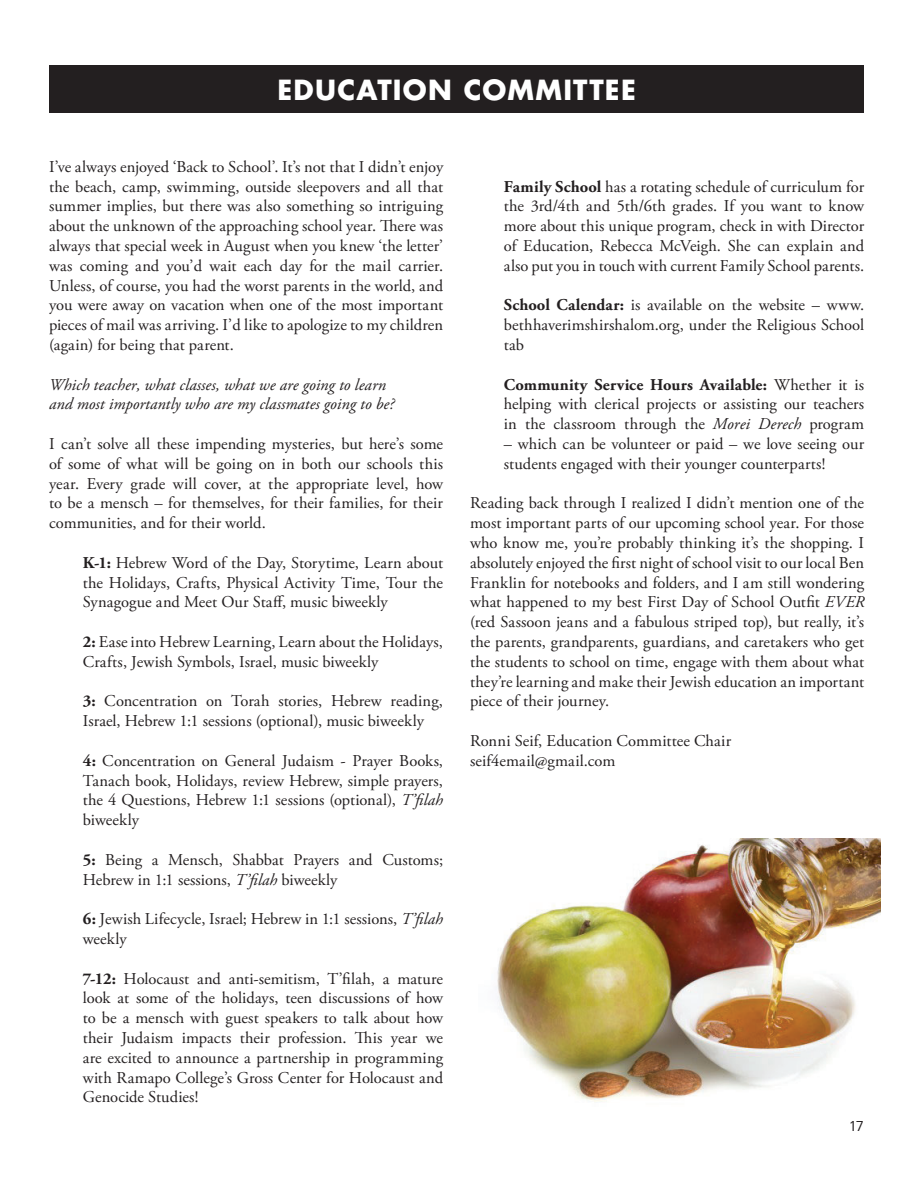
<style>
.page{position:relative;width:918px;height:1188px;background:#fff}
.page>*{position:absolute;margin:0;border:0;box-sizing:border-box;transform-origin:0 0}
.t1{font:700 27px "Futura Std";letter-spacing:.05em;color:#fff}
.t2{font:16.5px/19.8px "Adobe Garamond Pro";color:#231f20;text-align:justify}
.t3{font:italic 16.5px/19.8px "Adobe Garamond Pro";color:#231f20}
.t4{font:15px "Frutiger Next Pro";color:#231f20}
.s1{font-weight:700}
.s2{font-style:italic}
</style>
<div class="page">
<div style="left:49px;top:65px;width:815px;height:47px;background:#231f20"></div>
<img style="left:497px;top:839px;width:383px;height:263px">
<h1 class="t1" style="left:277px;top:75px;width:360px">EDUCATION COMMITTEE</h1>
<p class="t2" style="left:49px;top:158px;width:396px">I’ve always enjoyed ‘Back to School’. It’s not that I didn’t enjoy the beach, camp, swimming, outside sleepovers and all that summer implies, but there was also something so intriguing about the unknown of the approaching school year. There was always that special week in August when you knew ‘the letter’ was coming and you’d wait each day for the mail carrier.<br>Unless, of course, you had the worst parents in the world, and you were away on vacation when one of the most important pieces of mail was arriving. I’d like to apologize to my children (again) for being that parent.</p>
<p class="t3" style="left:49px;top:376px;width:347px">Which teacher, what classes, what we are going to learn and most importantly who are my classmates going to be?</p>
<p class="t2" style="left:49px;top:435px;width:396px">I can’t solve all these impending mysteries, but here’s some of some of what will be going on in both our schools this year. Every grade will cover, at the appropriate level, how to be a mensch – for themselves, for their families, for their communities, and for their world.</p>
<p class="t2" style="left:83px;top:554px;width:362px"><span class="s1">K-1:</span> Hebrew Word of the Day, Storytime, Learn about the Holidays, Crafts, Physical Activity Time, Tour the Synagogue and Meet Our Staff, music biweekly</p>
<p class="t2" style="left:83px;top:633px;width:362px"><span class="s1">2:</span> Ease into Hebrew Learning, Learn about the Holidays,<br>Crafts, Jewish Symbols, Israel, music biweekly</p>
<p class="t2" style="left:83px;top:693px;width:362px"><span class="s1">3:</span> Concentration on Torah stories, Hebrew reading,<br>Israel, Hebrew 1:1 sessions (optional), music biweekly</p>
<p class="t2" style="left:83px;top:752px;width:362px"><span class="s1">4:</span> Concentration on General Judaism - Prayer Books, Tanach book, Holidays, review Hebrew, simple prayers, the 4 Questions, Hebrew 1:1 sessions (optional), <span class="s2">T’filah </span>biweekly</p>
<p class="t2" style="left:83px;top:851px;width:362px"><span class="s1">5:</span> Being a Mensch, Shabbat Prayers and Customs;<br>Hebrew in 1:1 sessions, <span class="s2">T’filah</span> biweekly</p>
<p class="t2" style="left:83px;top:910px;width:362px"><span class="s1">6:</span> Jewish Lifecycle, Israel; Hebrew in 1:1 sessions, <span class="s2">T’filah </span>weekly</p>
<p class="t2" style="left:83px;top:970px;width:362px"><span class="s1">7-12:</span> Holocaust and anti-semitism, T’filah, a mature look at some of the holidays, teen discussions of how to be a mensch with guest speakers to talk about how their Judaism impacts their profession. This year we are excited to announce a partnership in programming with Ramapo College’s Gross Center for Holocaust and Genocide Studies!</p>
<p class="t2" style="left:504px;top:178px;width:362px"><span class="s1">Family School</span> has a rotating schedule of curriculum for the 3rd/4th and 5th/6th grades. If you want to know more about this unique program, check in with Director of Education, Rebecca McVeigh. She can explain and also put you in touch with current Family School parents.</p>
<p class="t2" style="left:504px;top:297px;width:362px"><span class="s1">School Calendar:</span> is available on the website – www. bethhaverimshirshalom.org, under the Religious School tab</p>
<p class="t2" style="left:504px;top:376px;width:362px"><span class="s1">Community Service Hours Available:</span> Whether it is helping with clerical projects or assisting our teachers in the classroom through the <span class="s2">Morei Derech</span> program</p>
<p class="t2" style="left:504px;top:435px;width:362px">– which can be volunteer or paid – we love seeing our students engaged with their younger counterparts!</p>
<p class="t2" style="left:470px;top:495px;width:396px">Reading back through I realized I didn’t mention one of the most important parts of our upcoming school year. For those who know me, you’re probably thinking it’s the shopping. I absolutely enjoyed the first night of school visit to our local Ben Franklin for notebooks and folders, and I am still wondering what happened to my best First Day of School Outfit <span class="s2">EVER </span>(red Sassoon jeans and a fabulous striped top), but really, it’s the parents, grandparents, guardians, and caretakers who get the students to school on time, engage with them about what they’re learning and make their Jewish education an important piece of their journey.</p>
<p class="t2" style="left:470px;top:732px;width:263px">Ronni Seif, Education Committee Chair seif4email@gmail.com</p>
<p class="t4" style="left:849px;top:1117px;width:17px">17</p>
</div>
